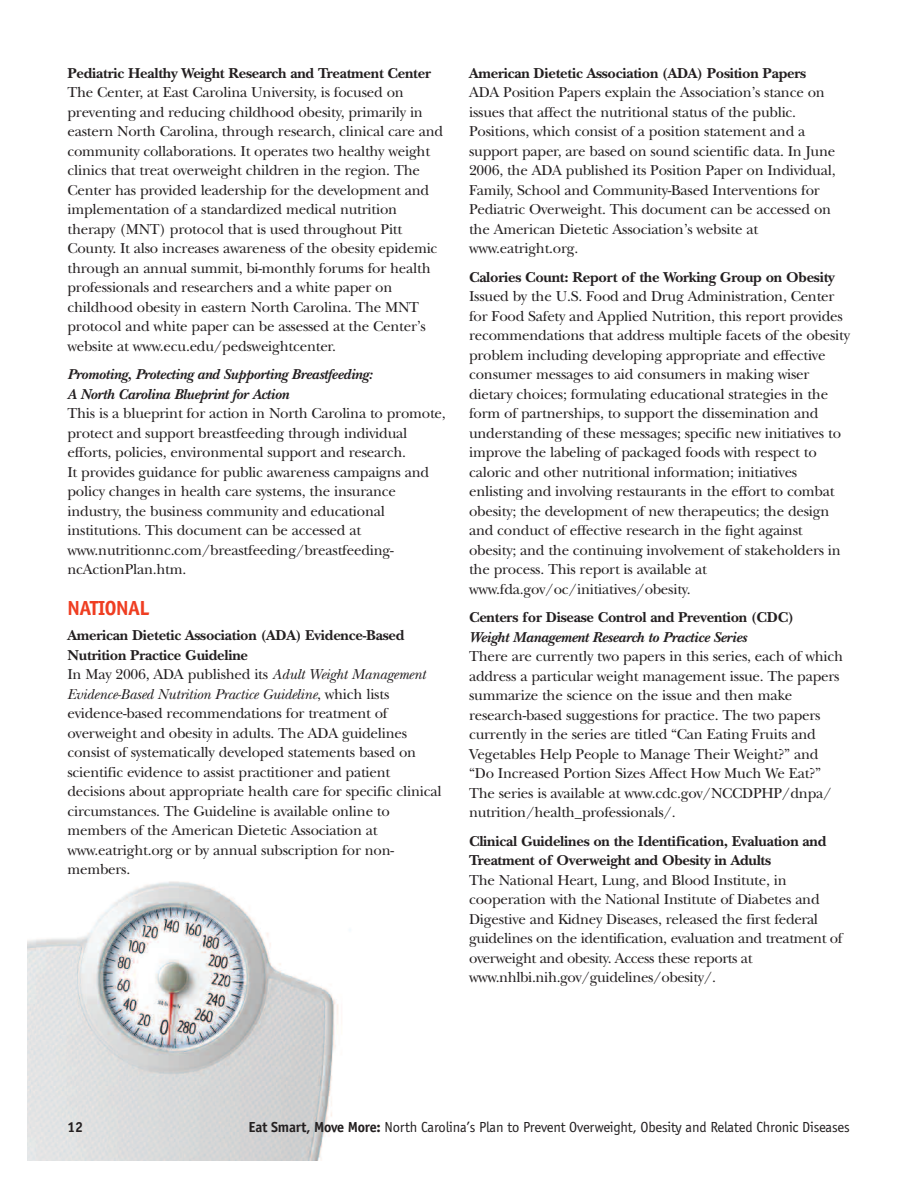
<style>
.page{position:relative;width:918px;height:1188px;background:#fff}
.page>*{position:absolute;margin:0;border:0;box-sizing:border-box;transform-origin:0 0}
.t1{font:700 21px "Officina Sans";letter-spacing:-.015em;color:#ef3e22}
.t2{font:15px/19.5px "New Baskerville";letter-spacing:-.015em;color:#231f20}
.t3{font:700 15px/19.5px "New Baskerville";letter-spacing:-.015em;color:#231f20}
.t4{font:italic 700 15px/19.5px "New Baskerville";letter-spacing:-.015em;color:#231f20}
.t5{font:15px "Officina Sans";letter-spacing:-.015em;color:#231f20}
.t6{font:700 15px "Officina Sans";color:#231f20}
.s1{font-weight:700}
.s2{font-style:italic}
</style>
<div class="page">
<img style="left:27px;top:881px;width:312px;height:280px">
<p class="t3" style="left:68px;top:65px;width:365px">Pediatric Healthy Weight Research and Treatment Center</p>
<p class="t2" style="left:68px;top:84px;width:377px">The Center, at East Carolina University, is focused on preventing and reducing childhood obesity, primarily in eastern North Carolina, through research, clinical care and community collaborations. It operates two healthy weight clinics that treat overweight children in the region. The Center has provided leadership for the development and implementation of a standardized medical nutrition therapy (MNT) protocol that is used throughout Pitt County. It also increases awareness of the obesity epidemic through an annual summit, bi-monthly forums for health professionals and researchers and a white paper on childhood obesity in eastern North Carolina. The MNT protocol and white paper can be assessed at the Center’s website at www.ecu.edu/pedsweightcenter.</p>
<p class="t4" style="left:68px;top:366px;width:307px">Promoting, Protecting and Supporting Breastfeeding:<br>A North Carolina Blueprint for Action</p>
<p class="t2" style="left:68px;top:405px;width:380px">This is a blueprint for action in North Carolina to promote, protect and support breastfeeding through individual efforts, policies, environmental support and research.<br>It provides guidance for public awareness campaigns and policy changes in health care systems, the insurance industry, the business community and educational institutions. This document can be accessed at www.nutritionnc.com/breastfeeding/breastfeeding&shy;ncActionPlan.htm.</p>
<h1 class="t1" style="left:68px;top:595px;width:83px">NATIONAL</h1>
<p class="t2" style="left:67px;top:627px;width:376px"><span class="s1">American Dietetic Association (ADA) Evidence-Based Nutrition Practice Guideline<br></span>In May 2006, ADA published its <span class="s2">Adult Weight Management Evidence-Based Nutrition Practice Guideline</span>, which lists evidence-based recommendations for treatment of overweight and obesity in adults. The ADA guidelines consist of systematically developed statements based on scientific evidence to assist practitioner and patient decisions about appropriate health care for specific clinical circumstances. The Guideline is available online to members of the American Dietetic Association at www.eatright.org or by annual subscription for non&shy;members.</p>
<p class="t3" style="left:469px;top:65px;width:339px">American Dietetic Association (ADA) Position Papers</p>
<p class="t2" style="left:469px;top:84px;width:368px">ADA Position Papers explain the Association’s stance on issues that affect the nutritional status of the public.<br>Positions, which consist of a position statement and a support paper, are based on sound scientific data. In June 2006, the ADA published its Position Paper on Individual, Family, School and Community-Based Interventions for Pediatric Overweight. This document can be accessed on the American Dietetic Association’s website at www.eatright.org.</p>
<p class="t3" style="left:469px;top:269px;width:367px">Calories Count: Report of the Working Group on Obesity</p>
<p class="t2" style="left:469px;top:288px;width:382px">Issued by the U.S. Food and Drug Administration, Center for Food Safety and Applied Nutrition, this report provides recommendations that address multiple facets of the obesity problem including developing appropriate and effective consumer messages to aid consumers in making wiser dietary choices; formulating educational strategies in the form of partnerships, to support the dissemination and understanding of these messages; specific new initiatives to improve the labeling of packaged foods with respect to caloric and other nutritional information; initiatives enlisting and involving restaurants in the effort to combat obesity; the development of new therapeutics; the design and conduct of effective research in the fight against obesity; and the continuing involvement of stakeholders in the process. This report is available at www.fda.gov/oc/initiatives/obesity.</p>
<p class="t3" style="left:469px;top:609px;width:326px">Centers for Disease Control and Prevention (CDC)</p>
<p class="t4" style="left:469px;top:629px;width:279px">Weight Management Research to Practice Series</p>
<p class="t2" style="left:469px;top:648px;width:376px">There are currently two papers in this series, each of which address a particular weight management issue. The papers summarize the science on the issue and then make research-based suggestions for practice. The two papers currently in the series are titled “Can Eating Fruits and Vegetables Help People to Manage Their Weight?” and “Do Increased Portion Sizes Affect How Much We Eat?” The series is available at www.cdc.gov/NCCDPHP/dnpa/ nutrition/health_professionals/.</p>
<p class="t3" style="left:469px;top:833px;width:359px">Clinical Guidelines on the Identification, Evaluation and<br>Treatment of Overweight and Obesity in Adults</p>
<p class="t2" style="left:469px;top:872px;width:375px">The National Heart, Lung, and Blood Institute, in cooperation with the National Institute of Diabetes and Digestive and Kidney Diseases, released the first federal guidelines on the identification, evaluation and treatment of overweight and obesity. Access these reports at www.nhlbi.nih.gov/guidelines/obesity/.</p>
<p class="t6" style="left:68px;top:1118px;width:17px">12</p>
<p class="t5" style="left:249px;top:1118px;width:603px"><span class="s1">Eat Smart, Move More:</span> North Carolina’s Plan to Prevent Overweight, Obesity and Related Chronic Diseases</p>
</div>
